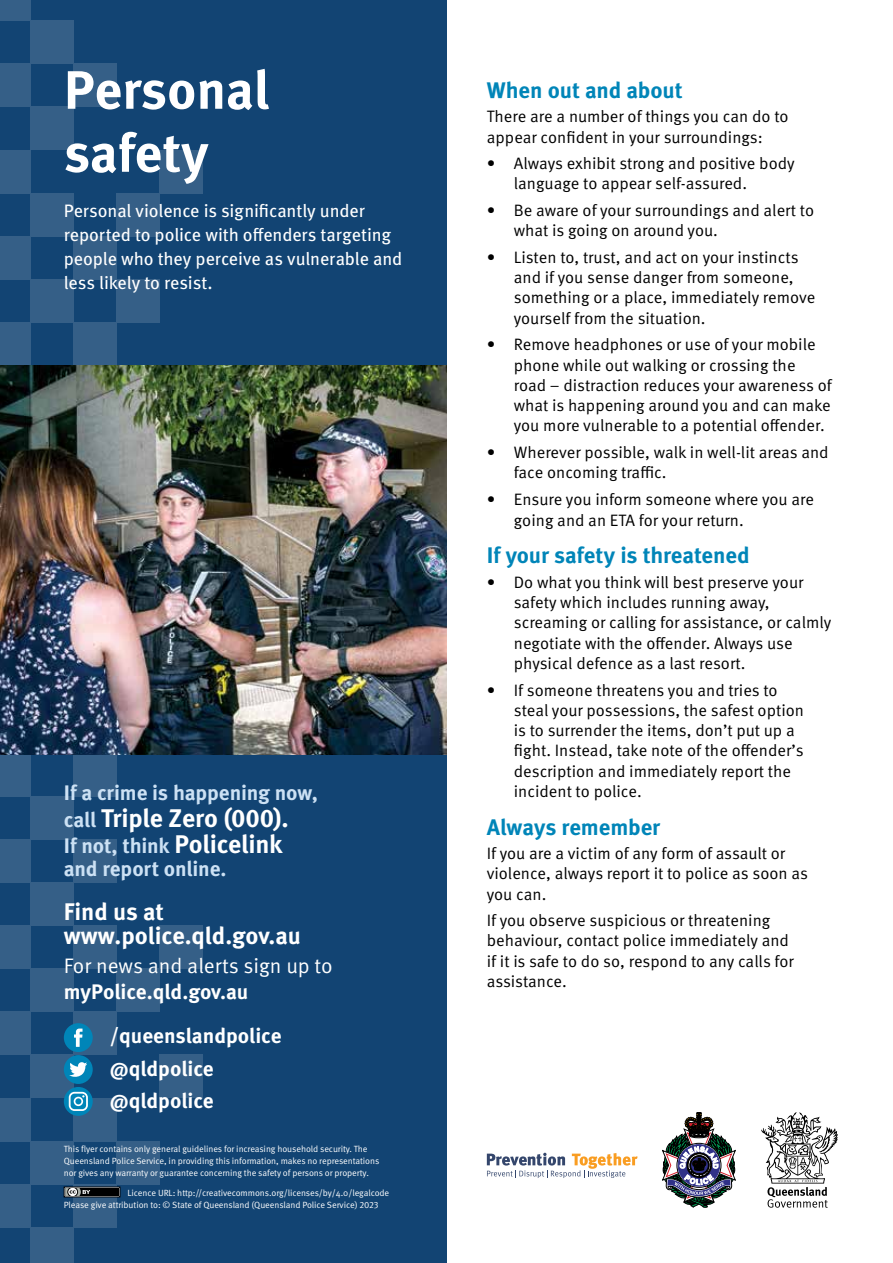
<style>
.page{position:relative;width:893px;height:1263px;background:#fff}
.page>*{position:absolute;margin:0;border:0;box-sizing:border-box;transform-origin:0 0}
.t1{font:700 54px/63px "Meta Pro";letter-spacing:-.005em;color:#fff}
.t2{font:700 25.5px "Meta Pro";letter-spacing:-.01em;color:#fff}
.t3{font:700 24px/24px "Meta Pro";color:#fff}
.t4{font:700 22.5px "Meta Pro";letter-spacing:-.005em;color:#0085b8}
.t5{font:700 21px/22.5px "Meta Pro";letter-spacing:-.01em;color:#cce1f4}
.t6{font:700 21px/44.7px "Meta Pro";color:#fff}
.t7{font:21px "Meta Pro Norm";color:#fff}
.t8{font:18px/24px "Meta Pro";letter-spacing:-.005em;color:#fff}
.t9{font:16.5px/20.2px "Meta Pro Norm";color:#000}
.t10{font:9px/12px "Meta Pro Norm";letter-spacing:-.01em;color:#fff}
.s1{font-size:21px;color:#cce1f4}
.s2{font-size:25.5px;color:#fff}
</style>
<div class="page">
<div style="left:0;top:0;width:446px;height:1263px;background:#124473"></div>
<div style="left:0;top:0;width:30px;height:21px;background:#355f87"></div>
<div style="left:30px;top:21px;width:43px;height:43px;background:#355f87"></div>
<div style="left:73px;top:64px;width:43px;height:43px;background:#355f87"></div>
<div style="left:0;top:64px;width:30px;height:43px;background:#355f87"></div>
<div style="left:30px;top:107px;width:43px;height:43px;background:#355f87"></div>
<div style="left:159px;top:150px;width:44px;height:43px;background:#355f87"></div>
<div style="left:0;top:150px;width:30px;height:43px;background:#355f87"></div>
<div style="left:116px;top:193px;width:43px;height:43px;background:#355f87"></div>
<div style="left:30px;top:193px;width:43px;height:43px;background:#355f87"></div>
<div style="left:73px;top:236px;width:43px;height:43px;background:#355f87"></div>
<div style="left:0;top:236px;width:30px;height:43px;background:#355f87"></div>
<div style="left:116px;top:279px;width:43px;height:43px;background:#355f87"></div>
<div style="left:30px;top:279px;width:43px;height:43px;background:#355f87"></div>
<div style="left:73px;top:322px;width:43px;height:43px;background:#355f87"></div>
<div style="left:0;top:322px;width:30px;height:43px;background:#355f87"></div>
<svg style="left:116px;top:365px;width:43px;height:1px"></svg>
<svg style="left:30px;top:365px;width:43px;height:1px"></svg>
<div style="left:73px;top:753px;width:43px;height:43px;background:#355f87"></div>
<div style="left:0;top:753px;width:30px;height:43px;background:#355f87"></div>
<div style="left:30px;top:796px;width:43px;height:43px;background:#355f87"></div>
<div style="left:73px;top:839px;width:43px;height:43px;background:#355f87"></div>
<div style="left:0;top:839px;width:30px;height:43px;background:#355f87"></div>
<div style="left:30px;top:882px;width:43px;height:44px;background:#355f87"></div>
<div style="left:159px;top:926px;width:44px;height:43px;background:#355f87"></div>
<div style="left:73px;top:926px;width:43px;height:43px;background:#355f87"></div>
<div style="left:0;top:926px;width:30px;height:43px;background:#355f87"></div>
<div style="left:116px;top:969px;width:43px;height:43px;background:#355f87"></div>
<div style="left:30px;top:969px;width:43px;height:43px;background:#355f87"></div>
<div style="left:73px;top:1012px;width:43px;height:43px;background:#355f87"></div>
<div style="left:0;top:1012px;width:30px;height:43px;background:#355f87"></div>
<div style="left:159px;top:1055px;width:44px;height:43px;background:#355f87"></div>
<div style="left:30px;top:1055px;width:43px;height:43px;background:#355f87"></div>
<div style="left:73px;top:1098px;width:43px;height:43px;background:#355f87"></div>
<div style="left:0;top:1098px;width:30px;height:43px;background:#355f87"></div>
<div style="left:116px;top:1141px;width:43px;height:43px;background:#355f87"></div>
<div style="left:30px;top:1141px;width:43px;height:43px;background:#355f87"></div>
<svg style="left:73px;top:1184px;width:43px;height:43px"></svg>
<div style="left:0;top:1184px;width:30px;height:43px;background:#355f87"></div>
<div style="left:30px;top:1227px;width:43px;height:36px;background:#355f87"></div>
<svg style="left:662px;top:1112px;width:74px;height:96px"></svg>
<svg style="left:761px;top:1112px;width:77px;height:96px"></svg>
<svg style="left:487px;top:1153px;width:151px;height:25px"></svg>
<div style="left:64px;top:1055px;width:29px;height:29px;background:#0085b8;border-radius:50%"></div>
<svg style="left:69px;top:1062px;width:18px;height:15px"></svg>
<div style="left:64px;top:1023px;width:29px;height:29px;background:#0085b8;border-radius:50%"></div>
<svg style="left:74px;top:1028px;width:9px;height:19px"></svg>
<div style="left:64px;top:1087px;width:29px;height:29px;background:#0085b8;border-radius:50%"></div>
<svg style="left:69px;top:1086px;width:19px;height:25px"></svg>
<div style="left:65px;top:1188px;width:54px;height:8px;background:#000"></div>
<svg style="left:64px;top:1187px;width:26px;height:11px"></svg>
<img style="left:0;top:366px;width:446px;height:388px">
<h1 class="t1" style="left:64px;top:55px;width:207px">Personal safety</h1>
<p class="t8" style="left:64px;top:198px;width:340px">Personal violence is significantly under reported to police with offenders targeting people who they perceive as vulnerable and less likely to resist.</p>
<p class="t5" style="left:64px;top:780px;width:256px">If a crime is happening now,</p>
<h2 class="t2" style="left:64px;top:798px;width:227px"><span class="s1">call</span> Triple Zero (000).</h2>
<p class="t5" style="left:64px;top:833px;width:220px">If not, think <span class="s2">Policelink </span>and report online.</p>
<h3 class="t3" style="left:64px;top:898px;width:239px">Find us at www.police.qld.gov.au</h3>
<p class="t7" style="left:64px;top:950px;width:270px">For news and alerts sign up to</p>
<p class="t6" style="left:110px;top:967px;width:173px;text-indent:-46px">myPolice.qld.gov.au /queenslandpolice</p>
<p class="t6" style="left:110px;top:1051px;width:105px;line-height:32.5px">@qldpolice @qldpolice</p>
<p class="t10" style="left:64px;top:1143px;width:317px">This flyer contains only general guidelines for increasing household security. The<br>Queensland Police Service, in providing this information, makes no representations nor gives any warranty or guarantee concerning the safety of persons or property.</p>
<p class="t10" style="left:64px;top:1186px;width:327px;text-indent:64px">Licence URL: http://creativecommons.org/licenses/by/4.0/legalcode<br>Please give attribution to: © State of Queensland (Queensland Police Service) 2023</p>
<h3 class="t4" style="left:487px;top:72px;width:197px">When out and about</h3>
<p class="t9" style="left:487px;top:105px;width:303px">There are a number of things you can do to appear confident in your surroundings:</p>
<p class="t9" style="left:514px;top:152px;width:282px;text-indent:-27px">• Always exhibit strong and positive body language to appear self-assured.</p>
<p class="t9" style="left:514px;top:199px;width:302px;text-indent:-27px">• Be aware of your surroundings and alert to what is going on around you.</p>
<p class="t9" style="left:514px;top:246px;width:303px;text-indent:-27px">• Listen to, trust, and act on your instincts and if you sense danger from someone, something or a place, immediately remove yourself from the situation.</p>
<p class="t9" style="left:514px;top:333px;width:319px;text-indent:-27px">• Remove headphones or use of your mobile phone while out walking or crossing the road – distraction reduces your awareness of what is happening around you and can make you more vulnerable to a potential offender.</p>
<p class="t9" style="left:514px;top:441px;width:316px;text-indent:-27px">• Wherever possible, walk in well-lit areas and face oncoming traffic.</p>
<p class="t9" style="left:514px;top:487px;width:302px;line-height:21px;text-indent:-27px">• Ensure you inform someone where you are going and an ETA for your return.</p>
<h3 class="t4" style="left:487px;top:538px;width:264px">If your safety is threatened</h3>
<p class="t9" style="left:514px;top:571px;width:319px;text-indent:-27px">• Do what you think will best preserve your safety which includes running away, screaming or calling for assistance, or calmly negotiate with the offender. Always use physical defence as a last resort.</p>
<p class="t9" style="left:514px;top:679px;width:292px;text-indent:-27px">• If someone threatens you and tries to steal your possessions, the safest option is to surrender the items, don’t put up a fight. Instead, take note of the offender’s description and immediately report the incident to police.</p>
<h3 class="t4" style="left:487px;top:809px;width:175px">Always remember</h3>
<p class="t9" style="left:487px;top:842px;width:323px">If you are a victim of any form of assault or violence, always report it to police as soon as you can.</p>
<p class="t9" style="left:487px;top:909px;width:309px">If you observe suspicious or threatening behaviour, contact police immediately and if it is safe to do so, respond to any calls for assistance.</p>
</div>
